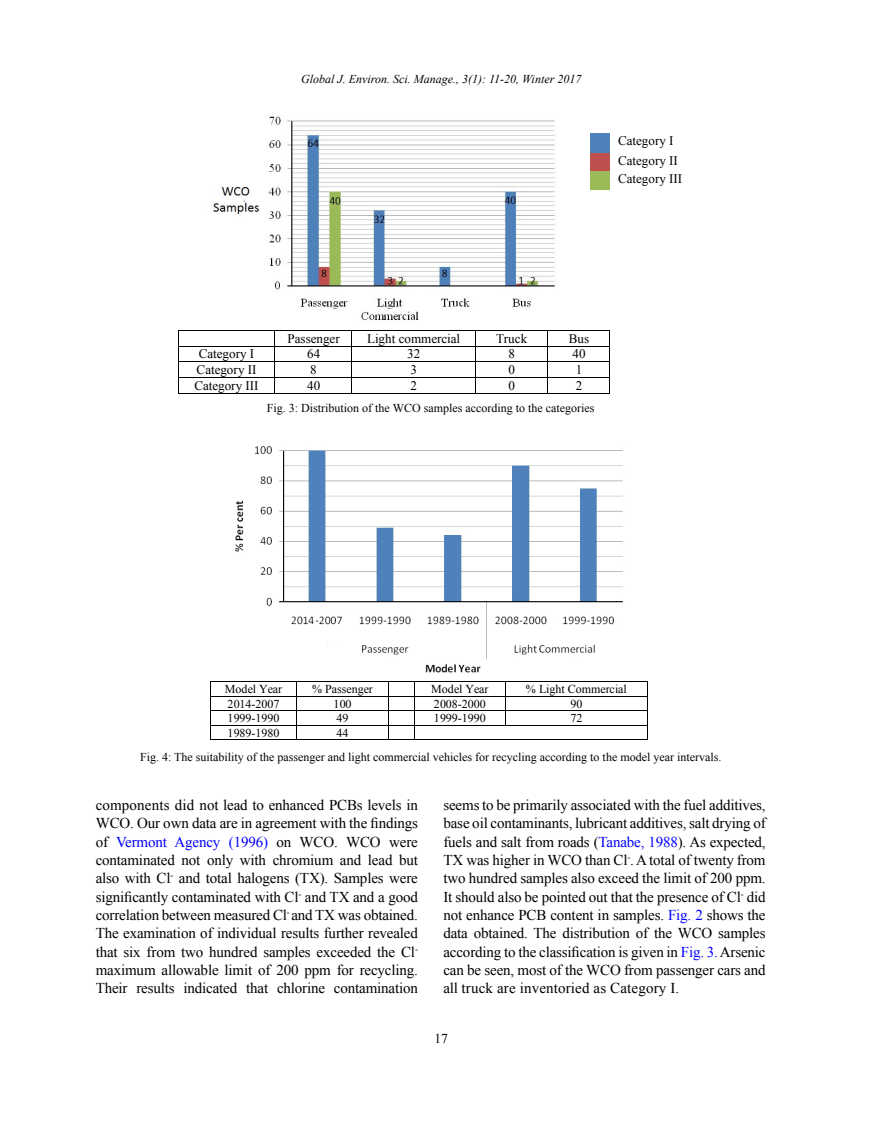
<style>
.page{position:relative;width:872px;height:1127px;background:#fff}
.page>*{position:absolute;margin:0;border:0;box-sizing:border-box;transform-origin:0 0}
.t1{font:15px/18.3px "Times New Roman";letter-spacing:-.01em;color:#000;text-align:justify}
.t2{font:14.85px "Times New Roman";color:#000}
.t3{font:13.5px "Times New Roman";color:#000}
.t4{font:13.05px/20.1px "Times New Roman";color:#000}
.t5{font:12px "Times New Roman";color:#000}
.t6{font:12px "Times New Roman";letter-spacing:-.005em;color:#000}
.t7{font:italic 12px "Times New Roman";color:#000}
.s1{font-weight:700}
.s2{color:#00f}
</style>
<div class="page">
<img style="left:212px;top:116px;width:343px;height:204px">
<div style="left:590px;top:133px;width:20px;height:20px;background:#4f81bd"></div>
<div style="left:590px;top:153px;width:20px;height:18px;background:#c0504d"></div>
<div style="left:590px;top:171px;width:20px;height:19px;background:#9bbb59"></div>
<hr style="left:179px;top:330px;width:95px;height:1px;background:#000">
<hr style="left:275px;top:330px;width:76px;height:1px;background:#000">
<hr style="left:352px;top:330px;width:123px;height:1px;background:#000">
<hr style="left:476px;top:330px;width:71px;height:1px;background:#000">
<hr style="left:548px;top:330px;width:61px;height:1px;background:#000">
<hr style="left:179px;top:346px;width:95px;height:1px;background:#000">
<hr style="left:275px;top:346px;width:76px;height:1px;background:#000">
<hr style="left:352px;top:346px;width:123px;height:1px;background:#000">
<hr style="left:476px;top:346px;width:71px;height:1px;background:#000">
<hr style="left:548px;top:346px;width:61px;height:1px;background:#000">
<hr style="left:179px;top:361px;width:95px;height:1px;background:#000">
<hr style="left:275px;top:361px;width:76px;height:1px;background:#000">
<hr style="left:352px;top:361px;width:123px;height:1px;background:#000">
<hr style="left:476px;top:361px;width:71px;height:1px;background:#000">
<hr style="left:548px;top:361px;width:61px;height:1px;background:#000">
<hr style="left:179px;top:377px;width:95px;height:1px;background:#000">
<hr style="left:275px;top:377px;width:76px;height:1px;background:#000">
<hr style="left:352px;top:377px;width:123px;height:1px;background:#000">
<hr style="left:476px;top:377px;width:71px;height:1px;background:#000">
<hr style="left:548px;top:377px;width:61px;height:1px;background:#000">
<svg style="left:178px;top:330px;width:1px;height:64px"></svg>
<hr style="left:179px;top:393px;width:95px;height:1px;background:#000">
<hr style="left:275px;top:393px;width:76px;height:1px;background:#000">
<svg style="left:351px;top:330px;width:1px;height:64px"></svg>
<hr style="left:352px;top:393px;width:123px;height:1px;background:#000">
<svg style="left:475px;top:330px;width:1px;height:64px"></svg>
<hr style="left:476px;top:393px;width:71px;height:1px;background:#000">
<svg style="left:547px;top:330px;width:1px;height:64px"></svg>
<hr style="left:548px;top:393px;width:61px;height:1px;background:#000">
<svg style="left:609px;top:330px;width:1px;height:64px"></svg>
<hr style="left:211px;top:682px;width:85px;height:1px;background:#000">
<hr style="left:297px;top:682px;width:91px;height:1px;background:#000">
<hr style="left:415px;top:682px;width:90px;height:1px;background:#000">
<hr style="left:505px;top:682px;width:142px;height:1px;background:#000">
<hr style="left:211px;top:696px;width:85px;height:1px;background:#000">
<hr style="left:297px;top:696px;width:91px;height:1px;background:#000">
<hr style="left:415px;top:696px;width:90px;height:1px;background:#000">
<hr style="left:505px;top:696px;width:142px;height:1px;background:#000">
<hr style="left:211px;top:710px;width:85px;height:1px;background:#000">
<hr style="left:297px;top:710px;width:91px;height:1px;background:#000">
<hr style="left:415px;top:710px;width:90px;height:1px;background:#000">
<hr style="left:505px;top:710px;width:142px;height:1px;background:#000">
<hr style="left:211px;top:725px;width:85px;height:1px;background:#000">
<hr style="left:297px;top:725px;width:91px;height:1px;background:#000">
<hr style="left:415px;top:725px;width:90px;height:1px;background:#000">
<svg style="left:505px;top:683px;width:1px;height:42px"></svg>
<hr style="left:505px;top:725px;width:142px;height:1px;background:#000">
<svg style="left:210px;top:682px;width:1px;height:58px"></svg>
<hr style="left:211px;top:740px;width:85px;height:1px;background:#000">
<svg style="left:296px;top:682px;width:1px;height:58px"></svg>
<hr style="left:297px;top:740px;width:91px;height:1px;background:#000">
<svg style="left:388px;top:682px;width:27px;height:58px"></svg>
<hr style="left:415px;top:740px;width:232px;height:1px;background:#000">
<svg style="left:647px;top:682px;width:1px;height:58px"></svg>
<img style="left:235px;top:446px;width:388px;height:227px">
<p class="t7" style="left:301px;top:70px;width:281px">Global J. Environ. Sci. Manage., 3(1): 11-20, Winter 2017</p>
<p class="t4" style="left:618px;top:132px;width:61px">Category I<br>Category II</p>
<p class="t4" style="left:618px;top:170px;width:66px">Category III</p>
<p class="t4" style="left:287px;top:329px;width:54px">Passenger</p>
<p class="t4" style="left:367px;top:329px;width:95px">Light commercial</p>
<p class="t4" style="left:496px;top:329px;width:33px">Truck</p>
<p class="t4" style="left:569px;top:329px;width:22px">Bus</p>
<p class="t4" style="left:199px;top:345px;width:57px">Category I</p>
<p class="t4" style="left:307px;top:345px;width:15px">64</p>
<p class="t4" style="left:407px;top:345px;width:15px">32</p>
<p class="t4" style="left:508px;top:345px;width:8px">8</p>
<p class="t4" style="left:572px;top:345px;width:15px">40</p>
<p class="t4" style="left:197px;top:361px;width:61px">Category II</p>
<p class="t4" style="left:310px;top:361px;width:8px">8</p>
<p class="t4" style="left:410px;top:361px;width:8px">3</p>
<p class="t4" style="left:508px;top:361px;width:8px">0</p>
<p class="t4" style="left:575px;top:361px;width:8px">1</p>
<p class="t4" style="left:194px;top:377px;width:66px">Category III</p>
<p class="t4" style="left:307px;top:377px;width:15px">40</p>
<p class="t4" style="left:410px;top:377px;width:8px">2</p>
<p class="t4" style="left:508px;top:377px;width:8px">0</p>
<p class="t4" style="left:575px;top:377px;width:8px">2</p>
<p class="t5" style="left:267px;top:399px;width:329px">Fig. 3: Distribution of the WCO samples according to the categories</p>
<p class="t6" style="left:225px;top:685px;width:59px">Model Year</p>
<p class="t6" style="left:312px;top:685px;width:62px">% Passenger</p>
<p class="t6" style="left:431px;top:685px;width:59px">Model Year</p>
<p class="t6" style="left:526px;top:685px;width:102px">% Light Commercial</p>
<p class="t6" style="left:228px;top:699px;width:53px">2014-2007</p>
<p class="t6" style="left:333px;top:699px;width:20px">100</p>
<p class="t6" style="left:434px;top:699px;width:53px">2008-2000</p>
<p class="t6" style="left:570px;top:699px;width:14px">90</p>
<p class="t6" style="left:228px;top:714px;width:53px">1999-1990</p>
<p class="t6" style="left:336px;top:714px;width:14px">49</p>
<p class="t6" style="left:434px;top:714px;width:53px">1999-1990</p>
<p class="t6" style="left:570px;top:714px;width:14px">72</p>
<p class="t6" style="left:228px;top:728px;width:53px">1989-1980</p>
<p class="t6" style="left:336px;top:728px;width:14px">44</p>
<p class="t5" style="left:140px;top:749px;width:583px">Fig. 4: The suitability of the passenger and light commercial vehicles for recycling according to the model year intervals.</p>
<p class="t2" style="left:434px;top:795px;width:57px">intervals<span class="s1">.</span></p>
<p class="t1" style="left:96px;top:795px;width:324px">components did not lead to enhanced PCBs levels in WCO. Our own data are in agreement with the findings of <span class="s2">Vermont Agency (1996)</span> on WCO. WCO were contaminated not only with chromium and lead but also with Cl<sup>-</sup> and total halogens (TX). Samples were significantly contaminated with Cl<sup>-</sup> and TX and a good correlation between measured Cl<sup>-</sup> and TX was obtained.<br>The examination of individual results further revealed that six from two hundred samples exceeded the Cl&shy;maximum allowable limit of 200 ppm for recycling.<br>Their results indicated that chlorine contamination</p>
<p class="t1" style="left:443px;top:795px;width:324px">seems to be primarily associated with the fuel additives, base oil contaminants, lubricant additives, salt drying of fuels and salt from roads (<span class="s2">Tanabe, 1988</span>). As expected, TX was higher in WCO than Cl<sup>-</sup>. A total of twenty from two hundred samples also exceed the limit of 200 ppm.<br>It should also be pointed out that the presence of Cl<sup>-</sup> did not enhance PCB content in samples. <span class="s2">Fig. 2</span> shows the data obtained. The distribution of the WCO samples according to the classification is given in <span class="s2">Fig. 3.</span> Arsenic can be seen, most of the WCO from passenger cars and all truck are inventoried as Category I.</p>
<p class="t3" style="left:434px;top:1029px;width:15px">17</p>
</div>
